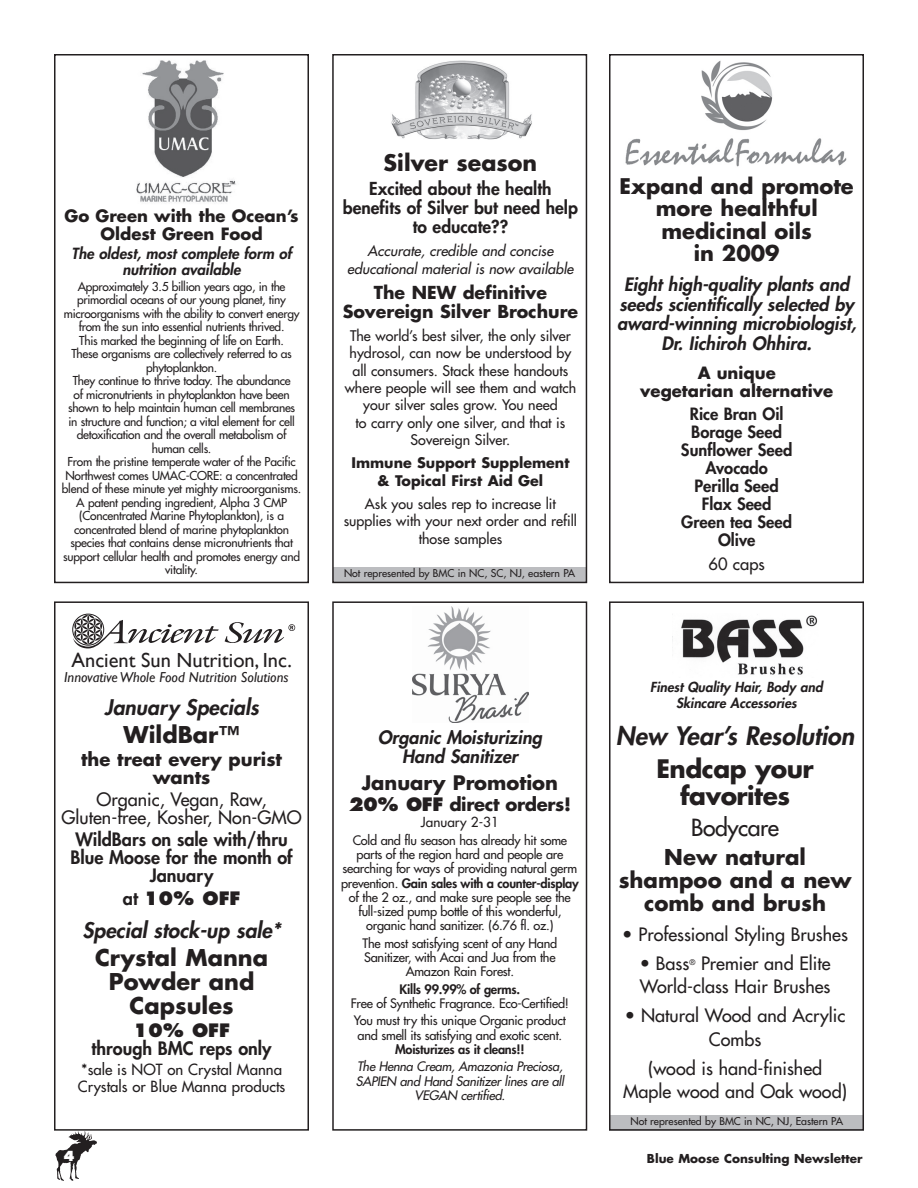
<style>
.page{position:relative;width:918px;height:1188px;background:#fff}
.page>*{position:absolute;margin:0;border:0;box-sizing:border-box;transform-origin:0 0}
.t1{font:italic 800 24.75px "Futura";color:#231f20}
.t2{font:700 24.75px/26.5px "Futura";letter-spacing:-.02em;color:#231f20;text-align:center}
.t3{font:23.1px "Futura";letter-spacing:-.02em;color:#231f20}
.t4{font:700 22.5px/24px "Futura";color:#231f20;text-align:center}
.t5{font:700 22.2px "Futura";color:#231f20}
.t6{font:700 21.3px/23.1px "Futura";color:#231f20;text-align:center}
.t7{font:700 21px/22.5px "Futura";color:#231f20;text-align:center}
.t8{font:italic 800 21px "Futura";color:#231f20}
.t9{font:20.4px "Gill Sans";color:#231f20}
.t10{font:700 19.5px "Futura";color:#231f20}
.t11{font:18px/23.1px "Futura";color:#231f20;text-align:center}
.t12{font:italic 800 18px/19.5px "Futura";color:#231f20;text-align:center}
.t13{font:800 18px/18px "Futura";color:#231f20;text-align:center}
.t14{font:700 18px/18px "Futura";color:#231f20;text-align:center}
.t15{font:700 18px "Futura";letter-spacing:-.02em;color:#231f20}
.t16{font:800 18px "Futura";color:#231f20}
.t17{font:800 17.4px/19px "Futura";color:#231f20;text-align:center}
.t18{font:700 17.4px/19px "Futura";color:#231f20;text-align:center}
.t19{font:800 16.5px/18px "Futura";color:#231f20;text-align:center}
.t20{font:700 16.5px/18px "Futura";color:#231f20;text-align:center}
.t21{font:16.5px "Futura";color:#231f20}
.t22{font:15px/16.5px "Futura";color:#231f20}
.t23{font:italic 800 15px/16.5px "Futura";color:#231f20;text-align:center}
.t24{font:italic 14.4px "Gill Sans";color:#231f20}
.t25{font:14.25px/17.4px "Futura";color:#231f20;text-align:center}
.t26{font:italic 14.25px/17.4px "Futura";color:#231f20;text-align:center}
.t27{font:700 14.25px/17.4px "Futura";color:#231f20;text-align:center}
.t28{font:italic 800 13.5px/16.5px "Futura";color:#231f20;text-align:center}
.t29{font:13.5px "Futura";color:#231f20}
.t30{font:800 13.5px "Futura";color:#fff}
.t31{font:12.75px/14.2px "Futura";letter-spacing:-.02em;color:#231f20;text-align:center}
.t32{font:italic 12.75px/14.2px "Futura";letter-spacing:-.02em;color:#231f20;text-align:center}
.t33{font:800 12.75px "Futura";letter-spacing:-.02em;color:#231f20}
.t34{font:12px/13.5px "Futura";letter-spacing:-.025em;color:#231f20;text-align:center}
.t35{font:700 12px "Futura";color:#231f20}
.t36{font:10.5px "Futura";color:#231f20}
.t37{font:7.5px "Futura";color:#231f20}
.s1{font-style:inherit}
.s2{font-weight:800}
</style>
<div class="page">
<div style="left:609px;top:54px;width:255px;height:529px;border:2px solid #231f20"></div>
<div style="left:610px;top:1115px;width:254px;height:15px;background:#bcbdc0"></div>
<div style="left:609px;top:601px;width:255px;height:530px;border:2px solid #231f20"></div>
<div style="left:333px;top:567px;width:253px;height:15px;background:#bcbdc0"></div>
<div style="left:332px;top:601px;width:255px;height:530px;border:2px solid #231f20"></div>
<div style="left:54px;top:601px;width:255px;height:530px;border:2px solid #231f20"></div>
<img style="left:625px;top:60px;width:222px;height:107px">
<img style="left:54px;top:1129px;width:50px;height:52px">
<img style="left:681px;top:615px;width:137px;height:60px">
<div style="left:54px;top:54px;width:255px;height:529px;border:2px solid #231f20"></div>
<img style="left:136px;top:60px;width:100px;height:143px">
<div style="left:332px;top:54px;width:255px;height:529px;border:2px solid #231f20"></div>
<img style="left:391px;top:60px;width:141px;height:80px">
<img style="left:413px;top:607px;width:116px;height:116px">
<svg style="left:73px;top:615px;width:146px;height:33px"></svg>
<div style="left:73px;top:614px;width:31px;height:31px;border:1px solid #231f20;border-radius:50%"></div>
<svg style="left:225px;top:622px;width:70px;height:21px"></svg>
<h3 class="t20" style="left:65px;top:206px;width:236px">Go Green with the Ocean’s<br>Oldest Green Food</h3>
<p class="t23" style="left:72px;top:245px;width:222px">The oldest, most complete form of nutrition available</p>
<p class="t34" style="left:62px;top:280px;width:241px">Approximately 3.5 billion years ago, in the primordial oceans of our young planet, tiny microorganisms with the ability to convert energy from the sun into essential nutrients thrived.<br>This marked the beginning of life on Earth.<br>These organisms are collectively referred to as phytoplankton.<br>They continue to thrive today. The abundance<br>of micronutrients in phytoplankton have been shown to help maintain human cell membranes<br>in structure and function; a vital element for cell detoxification and the overall metabolism of human cells.<br>From the pristine temperate water of the Pacific Northwest comes UMAC-CORE: a concentrated blend of these minute yet mighty microorganisms.<br>A patent pending ingredient, Alpha 3 CMP (Concentrated Marine Phytoplankton), is a concentrated blend of marine phytoplankton species that contains dense micronutrients that support cellular health and promotes energy and vitality.</p>
<h3 class="t9" style="left:72px;top:648px;width:222px">Ancient Sun Nutrition, Inc.</h3>
<p class="t24" style="left:64px;top:669px;width:226px">InnovativeWhole Food Nutrition Solutions</p>
<h3 class="t8" style="left:105px;top:693px;width:156px">January Specials</h3>
<h3 class="t4" style="left:124px;top:722px;width:117px">WildBar™</h3>
<h3 class="t14" style="left:81px;top:749px;width:202px">the treat every purist wants</h3>
<h3 class="t11" style="left:62px;top:790px;width:242px;line-height:18px">Organic, Vegan, Raw,<br>Gluten-free, Kosher, Non-GMO</h3>
<h3 class="t13" style="left:71px;top:830px;width:224px">WildBars on sale with/thru<br>Blue Moose for the month of<br>January</h3>
<h3 class="t16" style="left:123px;top:887px;width:119px"><span class="s1">at</span> 10% OFF</h3>
<h3 class="t8" style="left:82px;top:916px;width:200px">Special stock-up sale*</h3>
<h3 class="t4" style="left:95px;top:945px;width:174px">Crystal Manna<br>Powder and<br>Capsules</h3>
<h3 class="t16" style="left:133px;top:1019px;width:98px">10% OFF</h3>
<h3 class="t13" style="left:92px;top:1039px;width:182px">through BMC reps only</h3>
<p class="t22" style="left:78px;top:1061px;width:209px">*sale is NOT on Crystal Manna<br>Crystals or Blue Manna products</p>
<h3 class="t5" style="left:384px;top:147px;width:155px">Silver season</h3>
<h3 class="t17" style="left:343px;top:179px;width:237px">Excited about the health benefits of Silver but need help to educate??</h3>
<p class="t26" style="left:347px;top:242px;width:228px">Accurate, credible and concise educational material is now available</p>
<h3 class="t18" style="left:343px;top:282px;width:237px">The NEW definitive<br>Sovereign Silver Brochure</h3>
<p class="t25" style="left:345px;top:327px;width:233px">The world’s best silver, the only silver hydrosol, can now be understood by all consumers. Stack these handouts where people will see them and watch your silver sales grow. You need<br>to carry only one silver, and that is Sovereign Silver.</p>
<p class="t27" style="left:351px;top:454px;width:220px">Immune Support Supplement &amp; Topical First Aid Gel</p>
<p class="t25" style="left:344px;top:495px;width:235px">Ask you sales rep to increase lit supplies with your next order and refill those samples</p>
<p class="t36" style="left:344px;top:566px;width:233px">Not represented by BMC in NC, SC, NJ, eastern PA</p>
<h3 class="t7" style="left:620px;top:174px;width:236px">Expand and promote more healthful medicinal oils<br>in 2009</h3>
<h3 class="t12" style="left:617px;top:275px;width:241px">Eight high-quality plants and seeds scientifically selected by award-winning microbiologist,<br>Dr. Iichiroh Ohhira.</h3>
<h3 class="t20" style="left:640px;top:363px;width:194px">A unique<br>vegetarian alternative</h3>
<h3 class="t19" style="left:681px;top:405px;width:113px">Rice Bran Oil<br>Borage Seed<br>Sunflower Seed<br>Avocado<br>Perilla Seed<br>Flax Seed<br>Green tea Seed<br>Olive</h3>
<h3 class="t21" style="left:709px;top:553px;width:58px">60 caps</h3>
<h3 class="t12" style="left:378px;top:727px;width:166px">Organic Moisturizing<br>Hand Sanitizer</h3>
<h3 class="t10" style="left:362px;top:769px;width:198px">January Promotion</h3>
<h3 class="t15" style="left:349px;top:792px;width:224px"><span class="s2">20% OFF</span> direct orders!</h3>
<p class="t29" style="left:421px;top:813px;width:79px">January 2-31</p>
<p class="t31" style="left:341px;top:833px;width:239px">Cold and flu season has already hit some parts of the region hard and people are searching for ways of providing natural germ prevention. <span class="s2">Gain sales with a counter-display </span>of the 2 oz., and make sure people see the full-sized pump bottle of this wonderful, organic hand sanitizer. (6.76 fl. oz.)</p>
<p class="t31" style="left:363px;top:936px;width:196px">The most satisfying scent of any Hand<br>Sanitizer, with Acai and Jua from the<br>Amazon Rain Forest.</p>
<p class="t33" style="left:400px;top:981px;width:122px">Kills 99.99% of germs.</p>
<p class="t31" style="left:351px;top:994px;width:220px;line-height:17.5px;text-align:left">Free of Synthetic Fragrance. Eco-Certified!<br>You must try this unique Organic product</p>
<p class="t31" style="left:358px;top:1028px;width:206px">and smell its satisfying and exotic scent.</p>
<p class="t33" style="left:395px;top:1041px;width:131px">Moisturizes as it cleans!!</p>
<p class="t32" style="left:356px;top:1060px;width:210px">The Henna Cream, Amazonia Preciosa,<br>SAPIEN and Hand Sanitizer lines are all<br>VEGAN certified.</p>
<p class="t28" style="left:650px;top:678px;width:174px">Finest Quality Hair, Body and<br>Skincare Accessories</p>
<h1 class="t1" style="left:616px;top:719px;width:240px">New Year’s Resolution</h1>
<h1 class="t2" style="left:656px;top:755px;width:159px">Endcap your favorites</h1>
<h2 class="t3" style="left:691px;top:812px;width:89px">Bodycare</h2>
<h3 class="t6" style="left:619px;top:845px;width:234px">New natural shampoo and a new comb and brush</h3>
<h3 class="t11" style="left:622px;top:922px;width:227px">• Professional Styling Brushes</h3>
<h3 class="t11" style="left:640px;top:952px;width:51px">• Bass</h3>
<p class="t37" style="left:689px;top:957px;width:7px">®</p>
<h3 class="t11" style="left:640px;top:952px;width:192px;text-align:right">Premier and Elite<br>World-class Hair Brushes</h3>
<h3 class="t11" style="left:625px;top:1004px;width:222px">• Natural Wood and Acrylic<br>Combs</h3>
<h3 class="t11" style="left:623px;top:1057px;width:225px">(wood is hand-finished<br>Maple wood and Oak wood)</h3>
<p class="t36" style="left:630px;top:1114px;width:214px">Not represented by BMC in NC, NJ, Eastern PA</p>
<p class="t30" style="left:64px;top:1147px;width:13px">4</p>
<p class="t35" style="left:647px;top:1150px;width:217px">Blue Moose Consulting Newsletter</p>
</div>
